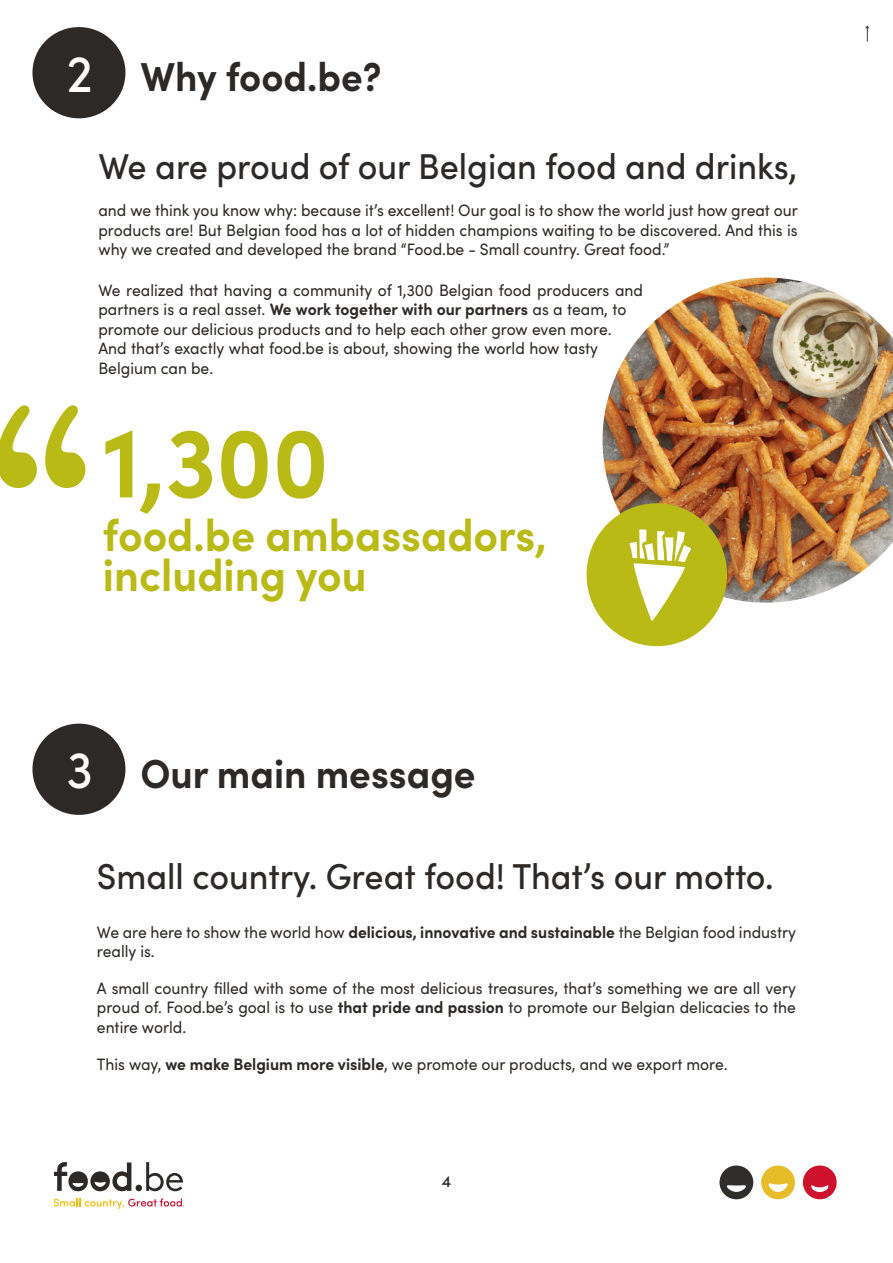
<style>
.page{position:relative;width:893px;height:1263px;background:#fff}
.page>*{position:absolute;margin:0;border:0;box-sizing:border-box;transform-origin:0 0}
.t1{font:282px "American Typewriter";color:#b9ba16;scale:.95 1}
.t2{font:700 100.5px "Sofia Pro";color:#b9ba16;scale:.95 1}
.t3{font:500 52.5px "Sofia Pro";color:#fff;scale:.95 1}
.t4{font:700 45px "Sofia Pro";color:#b9ba16;scale:.95 1}
.t5{font:700 40.5px "Sofia Pro";color:#2d2926;scale:.95 1}
.t6{font:500 36px "Sofia Pro";color:#2d2926;scale:.95 1}
.t7{font:16.5px/19.5px "Sofia Pro";color:#2d2926;text-align:justify;scale:.95 1}
.t8{font:500 16.5px "Sofia Pro";color:#2d2926}
.s1{font-weight:700}
</style>
<div class="page">
<svg style="left:865px;top:25px;width:5px;height:17px"></svg>
<svg style="left:719px;top:1165px;width:34px;height:34px"></svg>
<svg style="left:761px;top:1165px;width:34px;height:34px"></svg>
<svg style="left:803px;top:1165px;width:34px;height:34px"></svg>
<svg style="left:54px;top:1198px;width:130px;height:11px"></svg>
<svg style="left:54px;top:1162px;width:129px;height:29px"></svg>
<img style="left:602px;top:278px;width:291px;height:325px">
<div style="left:32px;top:27px;width:93px;height:91px;background:#2d2926;border-radius:50%"></div>
<div style="left:32px;top:724px;width:93px;height:91px;background:#2d2926;border-radius:50%"></div>
<div style="left:586px;top:503px;width:141px;height:143px;background:#b9ba16;border-radius:50%"></div>
<svg style="left:629px;top:529px;width:62px;height:92px"></svg>
<h3 class="t3" style="left:67px;top:35px;width:29px">2</h3>
<h3 class="t5" style="left:140px;top:46px;width:255px">Why food.be?</h3>
<h1 class="t1" style="left:-18px;top:294px;width:125px">“</h1>
<h3 class="t6" style="left:98px;top:140px;width:737px">We are proud of our Belgian food and drinks,</h3>
<p class="t7" style="left:98px;top:200px;width:738px">and we think you know why: because it’s excellent! Our goal is to show the world just how great our products are! But Belgian food has a lot of hidden champions waiting to be discovered. And this is why we created and developed the brand “Food.be - Small country. Great food.”</p>
<p class="t7" style="left:98px;top:279px;width:575px;text-align:left">We realized that having a community of 1,300 Belgian food producers and partners is a real asset. <span class="s1">We work together with our partners</span> as a team, to promote our delicious products and to help each other grow even more.<br>And that’s exactly what food.be is about, showing the world how tasty Belgium can be.</p>
<h2 class="t2" style="left:103px;top:385px;width:239px">1,300</h2>
<h3 class="t4" style="left:103px;top:500px;width:469px">food.be ambassadors,</h3>
<h3 class="t4" style="left:103px;top:541px;width:279px">including you</h3>
<h3 class="t3" style="left:67px;top:731px;width:29px">3</h3>
<h3 class="t5" style="left:140px;top:742px;width:354px">Our main message</h3>
<h3 class="t6" style="left:97px;top:849px;width:714px">Small country. Great food! That’s our motto.</h3>
<p class="t7" style="left:97px;top:921px;width:737px">We are here to show the world how <span class="s1">delicious, innovative and sustainable</span> the Belgian food industry really is.</p>
<p class="t7" style="left:97px;top:977px;width:737px">A small country filled with some of the most delicious treasures, that’s something we are all very proud of. Food.be’s goal is to use <span class="s1">that pride and passion</span> to promote our Belgian delicacies to the entire world.</p>
<p class="t7" style="left:97px;top:1053px;width:665px">This way, <span class="s1">we make Belgium more visible</span>, we promote our products, and we export more.</p>
<p class="t8" style="left:442px;top:1169px;width:11px">4</p>
</div>
